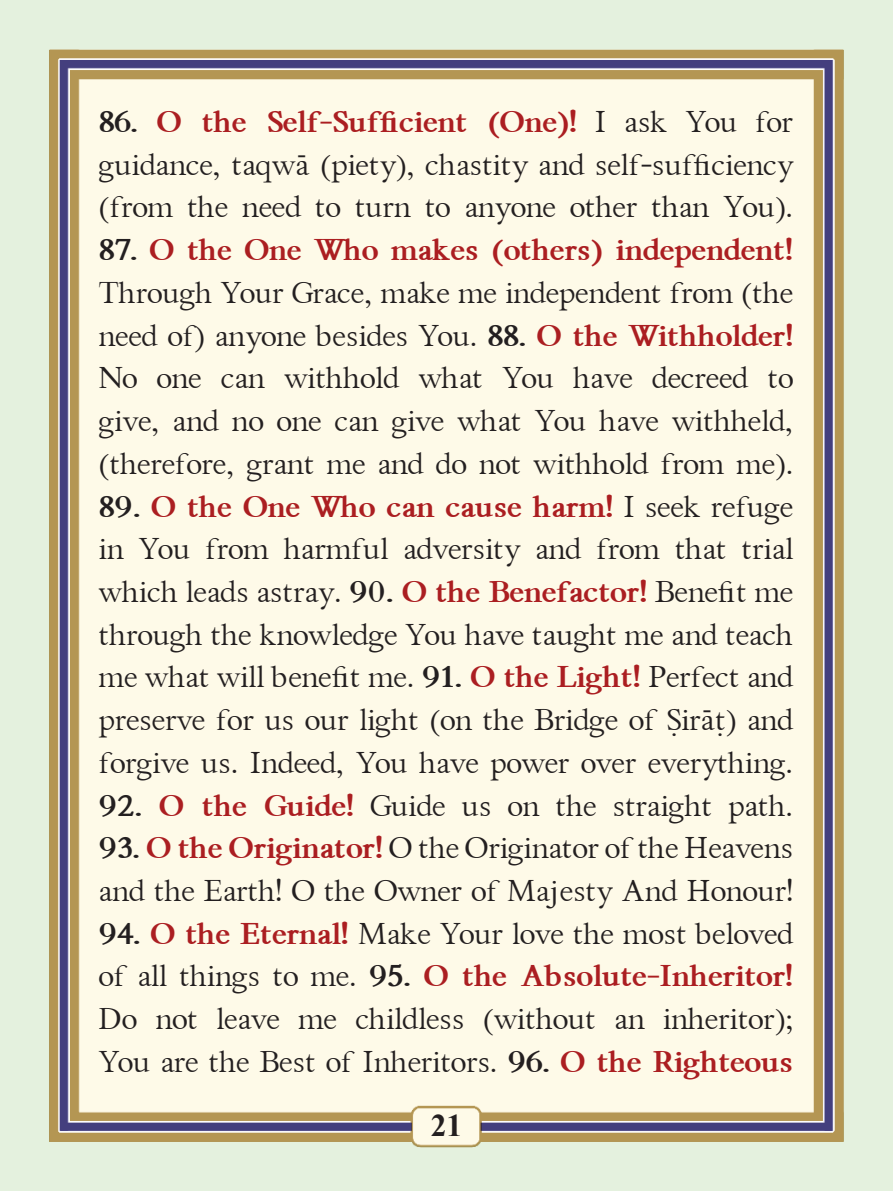
<style>
.page{position:relative;width:893px;height:1191px;background:#fff}
.page>*{position:absolute;margin:0;border:0;box-sizing:border-box;transform-origin:0 0}
.t1{font:700 31.5px "Times New Roman";color:#231f20}
.t2{font:30.1px/42.7px "Thryomanes";color:#231f20}
.t3{font:700 30.1px/42.7px "Thryomanes";color:#ab1e21;text-align:right}
.t4{font:700 30.1px "Thryomanes";color:#231f20}
.s1{font-weight:700}
.s2{font-weight:700;color:#ab1e21}
.s3{color:#231f20}
.s4{font-weight:400;color:#231f20}
</style>
<div class="page">
<img style="left:0;top:0;width:893px;height:1191px">
<p class="t3" style="left:488px;top:100px;width:91px">(One)!</p>
<p class="t3" style="left:202px;top:100px;width:46px">the</p>
<p class="t3" style="left:267px;top:100px;width:202px">Self-Sufficient</p>
<p class="t2" style="left:625px;top:100px;width:45px">ask</p>
<p class="t4" style="left:99px;top:101px;width:42px">86.</p>
<p class="t2" style="left:99px;top:143px;width:696px;text-align:right">guidance, taqwā (piety ,) chastity and self-sufficiency<br>You .(</p>
<p class="t3" style="left:157px;top:100px;width:26px">O</p>
<p class="t2" style="left:756px;top:100px;width:39px">for</p>
<p class="t2" style="left:595px;top:100px;width:13px">I</p>
<p class="t2" style="left:686px;top:100px;width:53px">You</p>
<p class="t2" style="left:243px;top:185px;width:60px">need</p>
<p class="t2" style="left:188px;top:185px;width:42px">the</p>
<p class="t2" style="left:570px;top:185px;width:69px">other</p>
<p class="t2" style="left:652px;top:185px;width:59px">than</p>
<p class="t2" style="left:99px;top:185px;width:76px">(from</p>
<p class="t2" style="left:99px;top:228px;width:696px;text-align:right"><span class="s1">87.</span> <span class="s2">O the One Who makes (others) independent!<br></span>Through Your Grace, make me independent from (the need of) anyone besides You. <span class="s1">88.</span> <span class="s2">O the Withholder! </span>to</p>
<p class="t2" style="left:316px;top:185px;width:27px">to</p>
<p class="t2" style="left:355px;top:185px;width:57px">turn</p>
<p class="t2" style="left:425px;top:185px;width:27px">to</p>
<p class="t2" style="left:465px;top:185px;width:93px">anyone</p>
<p class="t2" style="left:285px;top:356px;width:117px">withhold</p>
<p class="t2" style="left:653px;top:356px;width:98px">decreed</p>
<p class="t2" style="left:419px;top:356px;width:66px">what</p>
<p class="t2" style="left:574px;top:356px;width:61px">have</p>
<p class="t2" style="left:99px;top:356px;width:696px">No<br>give, and no one can give what You have withheld, (therefore, grant me and do not withhold from me .(</p>
<p class="t3" style="left:99px;top:484px;width:696px"><span class="s3">89.</span> O the One Who can cause harm! <span class="s4">I seek refuge trial</span></p>
<p class="t2" style="left:503px;top:356px;width:53px">You</p>
<p class="t2" style="left:157px;top:356px;width:46px">one</p>
<p class="t2" style="left:221px;top:356px;width:45px">can</p>
<p class="t2" style="left:404px;top:527px;width:118px">adversity</p>
<p class="t2" style="left:536px;top:527px;width:48px">and</p>
<p class="t2" style="left:284px;top:527px;width:106px">harmful</p>
<p class="t2" style="left:675px;top:527px;width:53px">that</p>
<p class="t2" style="left:206px;top:527px;width:65px">from</p>
<p class="t2" style="left:597px;top:527px;width:65px">from</p>
<p class="t2" style="left:139px;top:527px;width:53px">You</p>
<p class="t2" style="left:99px;top:527px;width:26px">in</p>
<p class="t2" style="left:99px;top:570px;width:696px">which leads astray. <span class="s1">90.</span> <span class="s2">O the Benefactor!</span> Benefit me</p>
<p class="t2" style="left:99px;top:612px;width:696px">through the knowledge You have taught me and teach</p>
<p class="t2" style="left:99px;top:655px;width:696px">me what will benefit me. <span class="s1">91.</span> <span class="s2">O the Light!</span> Perfect and</p>
<p class="t2" style="left:99px;top:698px;width:696px">preserve for us our light (on the Bridge of Ṣirāṭ) and</p>
<p class="t2" style="left:99px;top:740px;width:696px">forgive us. Indeed, You have power over everything.</p>
<p class="t2" style="left:729px;top:783px;width:66px">path.</p>
<p class="t3" style="left:265px;top:783px;width:91px">Guide!</p>
<p class="t2" style="left:371px;top:783px;width:77px">Guide</p>
<p class="t3" style="left:203px;top:783px;width:46px">the</p>
<p class="t2" style="left:556px;top:783px;width:42px">the</p>
<p class="t2" style="left:613px;top:783px;width:101px">straight</p>
<p class="t3" style="left:160px;top:783px;width:26px">O</p>
<p class="t4" style="left:99px;top:784px;width:46px">92.</p>
<p class="t2" style="left:99px;top:826px;width:696px"><span class="s1">93.</span> <span class="s2">O the Originator</span> O<span class="s2">!</span> the Originator of the Heavens and the Earth O! the Owner of Majesty And Honour!</p>
<p class="t3" style="left:99px;top:911px;width:696px"><span class="s3">94.</span> O the Eternal! <span class="s4">Make Your love the most beloved<br></span>Absolute-Inheritor!</p>
<p class="t2" style="left:508px;top:783px;width:33px">on</p>
<p class="t2" style="left:462px;top:783px;width:31px">us</p>
<p class="t2" style="left:99px;top:954px;width:351px">of all things to me. <span class="s1">95.</span> <span class="s2">O</span></p>
<p class="t3" style="left:463px;top:954px;width:46px">the</p>
<p class="t2" style="left:356px;top:997px;width:110px">childless</p>
<p class="t2" style="left:217px;top:997px;width:65px">leave</p>
<p class="t2" style="left:483px;top:997px;width:114px">(without</p>
<p class="t2" style="left:664px;top:997px;width:132px">inheritor ;(</p>
<p class="t2" style="left:99px;top:997px;width:696px">Do<br>You are the Best of Inheritors. <span class="s1">96.</span> <span class="s2">O the Righteous</span></p>
<p class="t2" style="left:156px;top:997px;width:44px">not</p>
<p class="t2" style="left:299px;top:997px;width:40px">me</p>
<p class="t2" style="left:615px;top:997px;width:32px">an</p>
<p class="t1" style="left:431px;top:1102px;width:33px">21</p>
</div>
